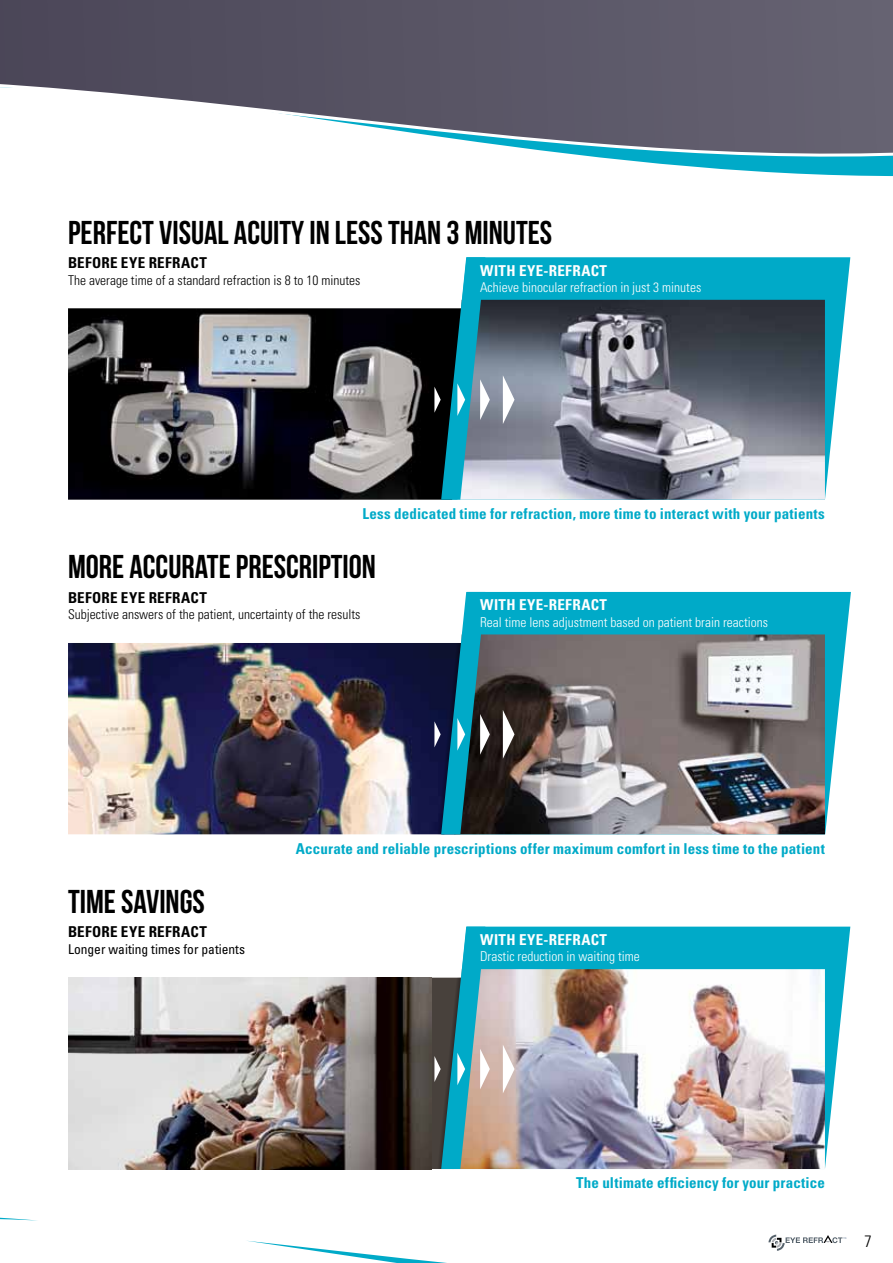
<style>
.page{position:relative;width:893px;height:1263px;background:#fff}
.page>*{position:absolute;margin:0;border:0;box-sizing:border-box;transform-origin:0 0}
.t1{font:700 33px "Bebas Neue";color:#000}
.t2{font:300 condensed 16.5px "Univers LT Std";color:#000}
.t3{font:700 condensed 15px "Univers LT Std";letter-spacing:.015em;color:#00aac8}
.t4{font:700 condensed 15px "Univers LT Std";letter-spacing:.03em;color:#000}
.t5{font:700 condensed 15px "Univers LT Std";letter-spacing:.035em;color:#fff}
.t6{font:300 condensed 13.5px "Univers LT Std";color:#fff}
.t7{font:300 condensed 13.5px "Univers LT Std";color:#000}
.t8{font:condensed 13.5px "Univers LT Std";color:#000}
</style>
<div class="page">
<svg style="left:0;top:1217px;width:37px;height:4px"></svg>
<svg style="left:0;top:0;width:893px;height:73px;background:#585465"></svg>
<svg style="left:0;top:73px;width:893px;height:104px"></svg>
<svg style="left:490px;top:257px;width:360px;height:242px;background:#20b4ce"></svg>
<svg style="left:490px;top:592px;width:361px;height:242px;background:#27b7d0"></svg>
<svg style="left:490px;top:927px;width:360px;height:241px;background:#1fb4ce"></svg>
<img style="left:490px;top:969px;width:335px;height:200px">
<img style="left:68px;top:978px;width:364px;height:191px">
<img style="left:490px;top:300px;width:335px;height:200px">
<img style="left:68px;top:308px;width:366px;height:192px">
<img style="left:490px;top:634px;width:335px;height:200px">
<img style="left:68px;top:643px;width:366px;height:191px">
<svg style="left:247px;top:1234px;width:600px;height:29px"></svg>
<svg style="left:503px;top:375px;width:11px;height:49px"></svg>
<svg style="left:434px;top:257px;width:56px;height:243px"></svg>
<svg style="left:503px;top:710px;width:11px;height:49px"></svg>
<svg style="left:434px;top:592px;width:56px;height:242px;background:#326d80"></svg>
<svg style="left:503px;top:1044px;width:11px;height:49px"></svg>
<svg style="left:434px;top:927px;width:56px;height:242px;background:#6b9ca0"></svg>
<h1 class="t1" style="left:68px;top:214px;width:486px">PERFECT VISUAL ACUITY IN LESS THAN 3 MINUTES</h1>
<p class="t4" style="left:68px;top:254px;width:34px">Before</p>
<p class="t4" style="left:121px;top:254px;width:61px">Eye Refract</p>
<p class="t7" style="left:68px;top:272px;width:294px">The average time of a standard refraction is 8 to 10 minutes</p>
<p class="t5" style="left:480px;top:261px;width:102px">With Eye-Refract</p>
<p class="t6" style="left:480px;top:279px;width:223px">Achieve binocular refraction in just 3 minutes</p>
<p class="t3" style="left:362px;top:504px;width:464px">Less dedicated time for refraction, more time to interact with your patients</p>
<h1 class="t1" style="left:68px;top:549px;width:309px">MORE ACCURATE PRESCRIPTION</h1>
<p class="t4" style="left:68px;top:588px;width:34px">Before</p>
<p class="t4" style="left:121px;top:588px;width:61px">Eye Refract</p>
<p class="t7" style="left:68px;top:606px;width:294px">Subjective answers of the patient, uncertainty of the results</p>
<p class="t5" style="left:480px;top:596px;width:102px">With Eye-Refract</p>
<p class="t6" style="left:480px;top:614px;width:289px">Real time lens adjustment based on patient brain reactions</p>
<h1 class="t1" style="left:68px;top:883px;width:138px">TIME SAVINGS</h1>
<p class="t4" style="left:68px;top:923px;width:34px">Before</p>
<p class="t4" style="left:121px;top:923px;width:61px">Eye Refract</p>
<p class="t8" style="left:68px;top:940px;width:178px">Longer waiting times for patients</p>
<p class="t3" style="left:296px;top:839px;width:530px">Accurate and reliable prescriptions offer maximum comfort in less time to the patient</p>
<p class="t5" style="left:480px;top:930px;width:102px">With Eye-Refract</p>
<p class="t6" style="left:480px;top:948px;width:161px">Drastic reduction in waiting time</p>
<p class="t3" style="left:576px;top:1174px;width:250px">The ultimate efficiency for your practice</p>
<p class="t2" style="left:864px;top:1231px;width:9px">7</p>
</div>
